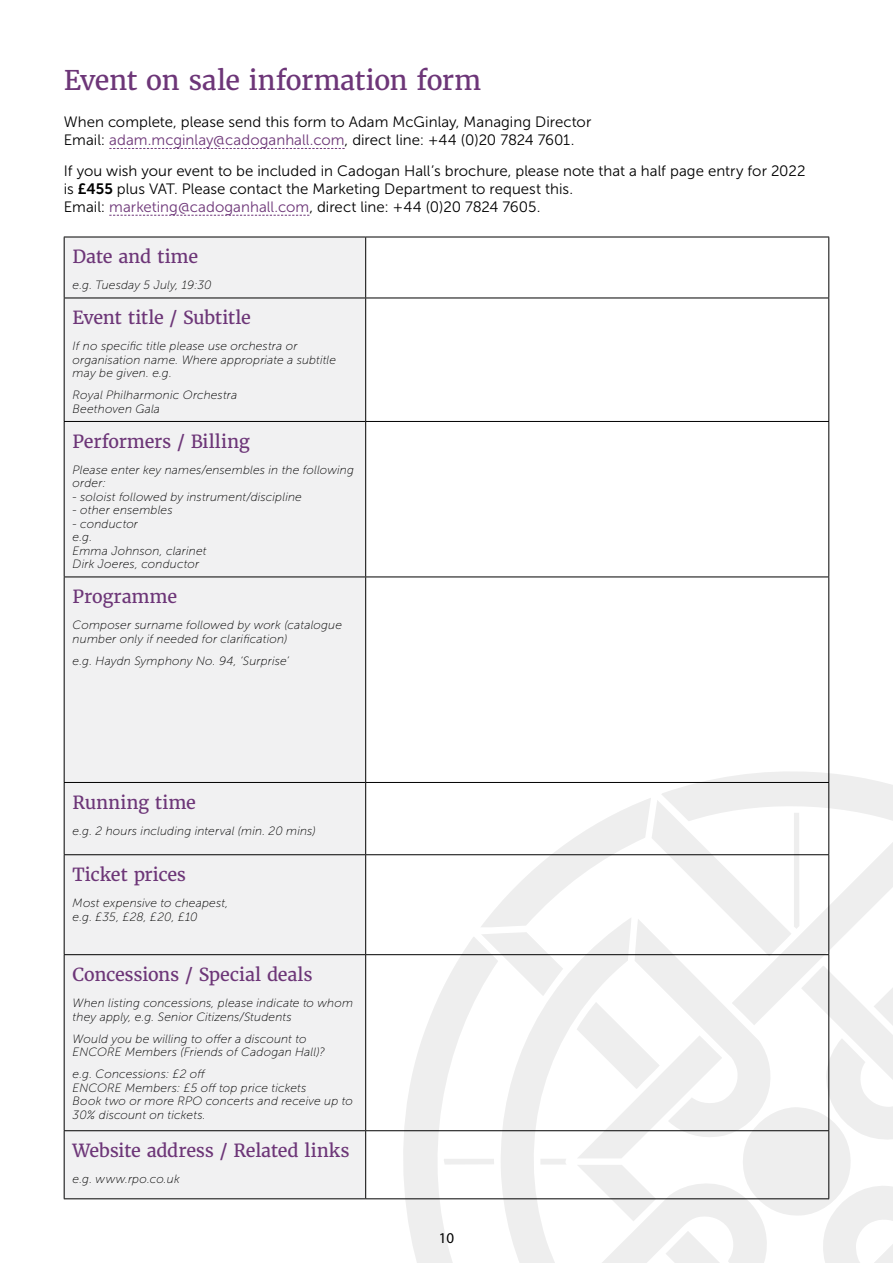
<style>
.page{position:relative;width:893px;height:1263px;background:#fff}
.page>*{position:absolute;margin:0;border:0;box-sizing:border-box;transform-origin:0 0}
.t1{font:27px "Merriweather";letter-spacing:-.025em;color:#6d3678}
.t2{font:18px "Merriweather";letter-spacing:-.01em;color:#6d3678}
.t3{font:15px/18px "Museo Sans 300";color:#000}
.t4{font:15px "Myriad Pro";color:#000}
.t5{font:italic 12px/13.5px "Museo Sans 100";letter-spacing:.01em;color:#000}
.s1{color:#6d3678}
.s2{font-family:"Museo Sans 700"}
</style>
<div class="page">
<svg style="left:403px;top:771px;width:490px;height:492px"></svg>
<svg style="left:109px;top:148px;width:236px;height:1px"></svg>
<svg style="left:109px;top:215px;width:200px;height:1px"></svg>
<div style="left:65px;top:238px;width:300px;height:960px;background:#f1f1f2"></div>
<hr style="left:64px;top:298px;width:302px;height:1px;background:#000">
<hr style="left:366px;top:298px;width:463px;height:1px;background:#000">
<hr style="left:64px;top:421px;width:302px;height:1px;background:#000">
<hr style="left:366px;top:421px;width:463px;height:1px;background:#000">
<hr style="left:64px;top:576px;width:302px;height:1px;background:#000">
<hr style="left:366px;top:576px;width:463px;height:1px;background:#000">
<hr style="left:64px;top:782px;width:302px;height:1px;background:#000">
<hr style="left:366px;top:782px;width:463px;height:1px;background:#000">
<hr style="left:366px;top:854px;width:463px;height:1px;background:#000">
<hr style="left:366px;top:954px;width:463px;height:1px;background:#000">
<hr style="left:366px;top:1130px;width:463px;height:1px;background:#000">
<hr style="left:64px;top:954px;width:302px;height:1px;background:#000">
<hr style="left:64px;top:1130px;width:302px;height:1px;background:#000">
<hr style="left:64px;top:237px;width:302px;height:1px;background:#000">
<hr style="left:64px;top:237px;width:1px;height:61px;background:#000">
<hr style="left:64px;top:298px;width:1px;height:123px;background:#000">
<hr style="left:64px;top:422px;width:1px;height:154px;background:#000">
<hr style="left:64px;top:577px;width:1px;height:205px;background:#000">
<hr style="left:64px;top:783px;width:1px;height:71px;background:#000">
<hr style="left:64px;top:855px;width:1px;height:99px;background:#000">
<hr style="left:64px;top:955px;width:1px;height:175px;background:#000">
<hr style="left:64px;top:1131px;width:1px;height:67px;background:#000">
<hr style="left:64px;top:1198px;width:302px;height:1px;background:#000">
<hr style="left:366px;top:237px;width:463px;height:1px;background:#000">
<hr style="left:365px;top:237px;width:1px;height:61px;background:#000">
<hr style="left:828px;top:237px;width:1px;height:61px;background:#000">
<hr style="left:365px;top:298px;width:1px;height:123px;background:#000">
<hr style="left:828px;top:298px;width:1px;height:123px;background:#000">
<hr style="left:365px;top:422px;width:1px;height:154px;background:#000">
<hr style="left:828px;top:422px;width:1px;height:154px;background:#000">
<hr style="left:365px;top:577px;width:1px;height:205px;background:#000">
<hr style="left:828px;top:577px;width:1px;height:205px;background:#000">
<hr style="left:365px;top:783px;width:1px;height:71px;background:#000">
<hr style="left:828px;top:783px;width:1px;height:71px;background:#000">
<hr style="left:365px;top:855px;width:1px;height:99px;background:#000">
<hr style="left:828px;top:855px;width:1px;height:99px;background:#000">
<hr style="left:365px;top:955px;width:1px;height:175px;background:#000">
<hr style="left:828px;top:955px;width:1px;height:175px;background:#000">
<hr style="left:365px;top:1131px;width:1px;height:67px;background:#000">
<hr style="left:828px;top:1131px;width:1px;height:67px;background:#000">
<hr style="left:366px;top:1198px;width:463px;height:1px;background:#000">
<hr style="left:64px;top:854px;width:302px;height:1px;background:#000">
<h1 class="t1" style="left:64px;top:64px;width:419px">Event on sale information form</h1>
<p class="t3" style="left:64px;top:113px;width:529px">When complete, please send this form to Adam McGinlay, Managing Director<br>Email: <span class="s1">adam.mcginlay@cadoganhall.com</span>, direct line: +44 (0)20 7824 7601.</p>
<p class="t3" style="left:64px;top:162px;width:743px">If you wish your event to be included in Cadogan Hall’s brochure, please note that a half page entry for 2022 is <span class="s2">£455</span> plus VAT. Please contact the Marketing Department to request this.<br>Email: <span class="s1">marketing@cadoganhall.com</span>, direct line: +44 (0)20 7824 7605.</p>
<h2 class="t2" style="left:73px;top:245px;width:127px">Date and time</h2>
<p class="t5" style="left:73px;top:279px;width:141px">e.g. Tuesday 5 July, 19:30</p>
<h2 class="t2" style="left:73px;top:306px;width:180px">Event title / Subtitle</h2>
<p class="t5" style="left:73px;top:340px;width:265px">If no specific title please use orchestra or organisation name. Where appropriate a subtitle may be given. e.g.</p>
<p class="t5" style="left:73px;top:389px;width:166px">Royal Philharmonic Orchestra<br>Beethoven Gala</p>
<h2 class="t2" style="left:73px;top:430px;width:179px">Performers / Billing</h2>
<p class="t5" style="left:73px;top:463px;width:283px">Please enter key names/ensembles in the following order:</p>
<p class="t5" style="left:73px;top:490px;width:231px">- soloist followed by instrument/discipline</p>
<p class="t5" style="left:73px;top:504px;width:101px">- other ensembles</p>
<p class="t5" style="left:73px;top:517px;width:135px">- conductor<br>e.g.<br>Emma Johnson, clarinet<br>Dirk Joeres, conductor</p>
<h2 class="t2" style="left:73px;top:585px;width:106px">Programme</h2>
<p class="t5" style="left:73px;top:619px;width:271px">Composer surname followed by work (catalogue number only if needed for clarification)</p>
<p class="t5" style="left:73px;top:654px;width:218px">e.g. Haydn Symphony No. 94, ‘Surprise’</p>
<h2 class="t2" style="left:73px;top:791px;width:125px">Running time</h2>
<p class="t5" style="left:73px;top:824px;width:245px">e.g. 2 hours including interval (min. 20 mins)</p>
<h2 class="t2" style="left:73px;top:863px;width:115px">Ticket prices</h2>
<p class="t5" style="left:73px;top:896px;width:157px">Most expensive to cheapest, e.g. £35, £28, £20, £10</p>
<h2 class="t2" style="left:73px;top:963px;width:241px">Concessions / Special deals</h2>
<p class="t5" style="left:73px;top:996px;width:282px">When listing concessions, please indicate to whom they apply, e.g. Senior Citizens/Students</p>
<p class="t5" style="left:73px;top:1032px;width:254px">Would you be willing to offer a discount to<br>ENCORE Members (Friends of Cadogan Hall)?</p>
<p class="t5" style="left:73px;top:1067px;width:282px">e.g. Concessions: £2 off<br>ENCORE Members: £5 off top price tickets<br>Book two or more RPO concerts and receive up to 30% discount on tickets.</p>
<h2 class="t2" style="left:73px;top:1139px;width:278px">Website address / Related links</h2>
<p class="t5" style="left:73px;top:1172px;width:109px">e.g. www.rpo.co.uk</p>
<p class="t4" style="left:439px;top:1229px;width:17px">10</p>
</div>
